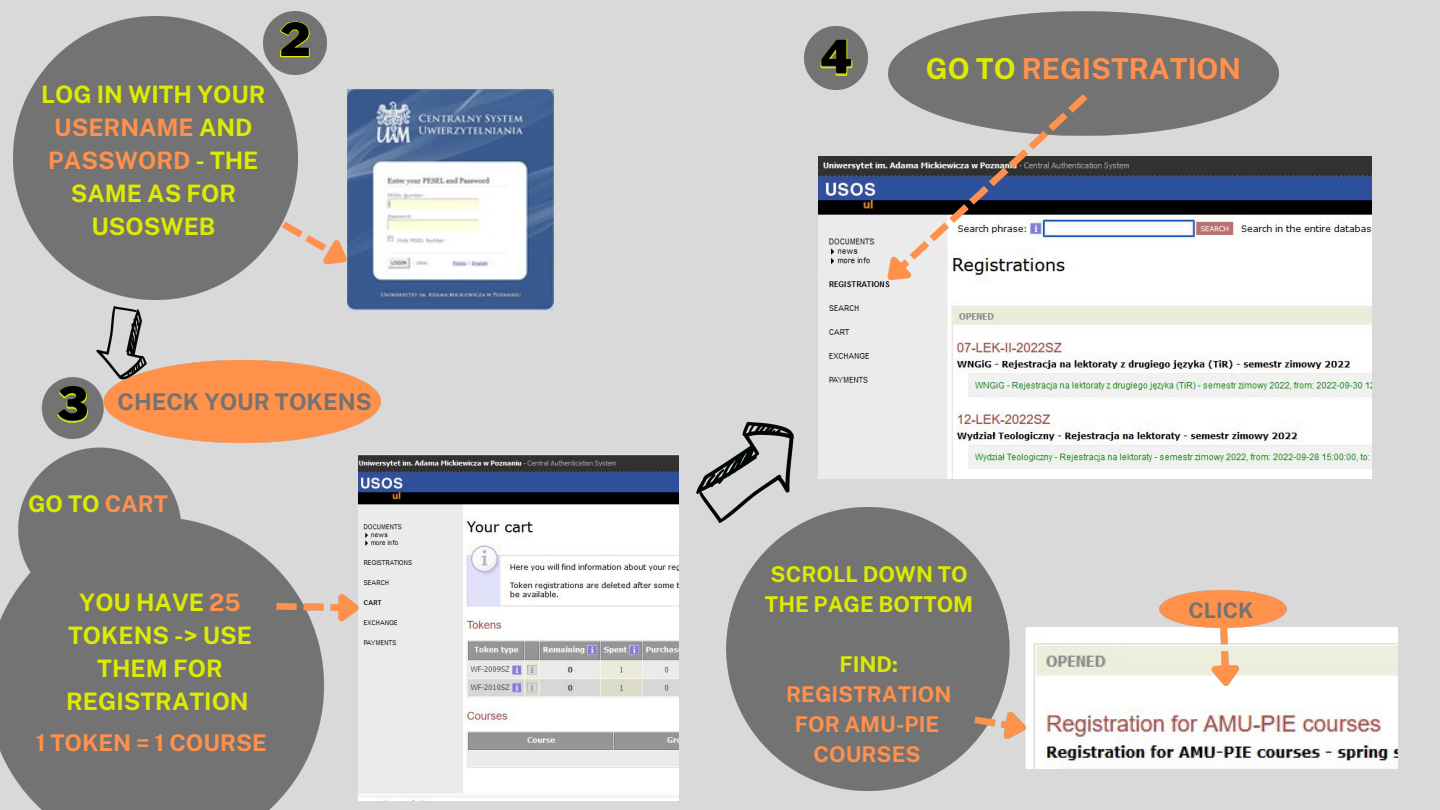
<style>
.page{position:relative;width:1440px;height:810px;background:#d9d9d9}
.page>*{position:absolute;margin:0;border:0;box-sizing:border-box;transform-origin:0 0}
.t1{font:900 45.2px "Libre Franklin";color:#000}
.t2{font:700 28.9px "Public Sans";color:#ff914d}
.t3{font:700 24px/33px "Public Sans";color:#ddeb00;text-align:center}
.t4{font:700 23px "Public Sans";color:#737373}
.t5{font:700 23px "Public Sans";color:#ff914d}
.t6{font:700 23px "Public Sans";color:#ddeb00}
.t7{font:700 21.8px/30px "Public Sans";color:#ff914d;text-align:center}
.t8{font:700 21.8px/30px "Public Sans";color:#ddeb00}
.t9{font:700 21.4px "Public Sans";color:#737373}
.s1{color:#ff914d}
.s2{color:#ddeb00}
</style>
<div class="page">
<img style="left:348px;top:90px;width:205px;height:221px">
<img style="left:14px;top:16px;width:283px;height:284px">
<img style="left:385px;top:454px;width:293px;height:347px">
<img style="left:264px;top:12px;width:63px;height:63px">
<svg style="left:282px;top:222px;width:65px;height:42px"></svg>
<img style="left:0;top:360px;width:385px;height:450px">
<img style="left:819px;top:156px;width:553px;height:322px">
<img style="left:805px;top:26px;width:63px;height:63px">
<img style="left:888px;top:12px;width:390px;height:124px">
<img style="left:1031px;top:628px;width:366px;height:141px">
<img style="left:53px;top:306px;width:98px;height:121px">
<img style="left:281px;top:22px;width:29px;height:36px">
<img style="left:821px;top:40px;width:31px;height:35px">
<svg style="left:887px;top:94px;width:201px;height:186px"></svg>
<img style="left:696px;top:418px;width:335px;height:373px">
<img style="left:1155px;top:590px;width:136px;height:101px">
<p class="t3" style="left:41px;top:78px;width:226px">LOG IN WITH YOUR<br><span class="s1">USERNAME</span> AND<br><span class="s1">PASSWORD</span> - THE<br>SAME AS FOR<br>USOSWEB</p>
<h2 class="t1" style="left:280px;top:12px;width:32px">2</h2>
<h2 class="t1" style="left:58px;top:377px;width:32px">3</h2>
<p class="t4" style="left:118px;top:388px;width:256px">CHECK YOUR TOKENS</p>
<p class="t6" style="left:28px;top:490px;width:142px">GO TO <span class="s1">CART</span></p>
<p class="t3" style="left:66px;top:586px;width:187px">YOU HAVE <span class="s1">25<br></span>TOKENS -&gt; USE<br>THEM FOR<br>REGISTRATION</p>
<h1 class="t5" style="left:36px;top:729px;width:233px">1 TOKEN = 1 COURSE</h1>
<h2 class="t1" style="left:820px;top:30px;width:34px">4</h2>
<p class="t2" style="left:926px;top:52px;width:317px"><span class="s2">GO TO</span> REGISTRATION</p>
<h2 class="t8" style="left:765px;top:559px;width:210px">SCROLL DOWN TO<br>THE PAGE BOTTOM</h2>
<p class="t7" style="left:786px;top:649px;width:167px"><span class="s2">FIND:<br></span>REGISTRATION</p>
<p class="t7" style="left:795px;top:709px;width:146px">FOR AMU-PIE</p>
<p class="t7" style="left:814px;top:739px;width:109px">COURSES</p>
<p class="t9" style="left:1188px;top:597px;width:67px">CLICK</p>
</div>
